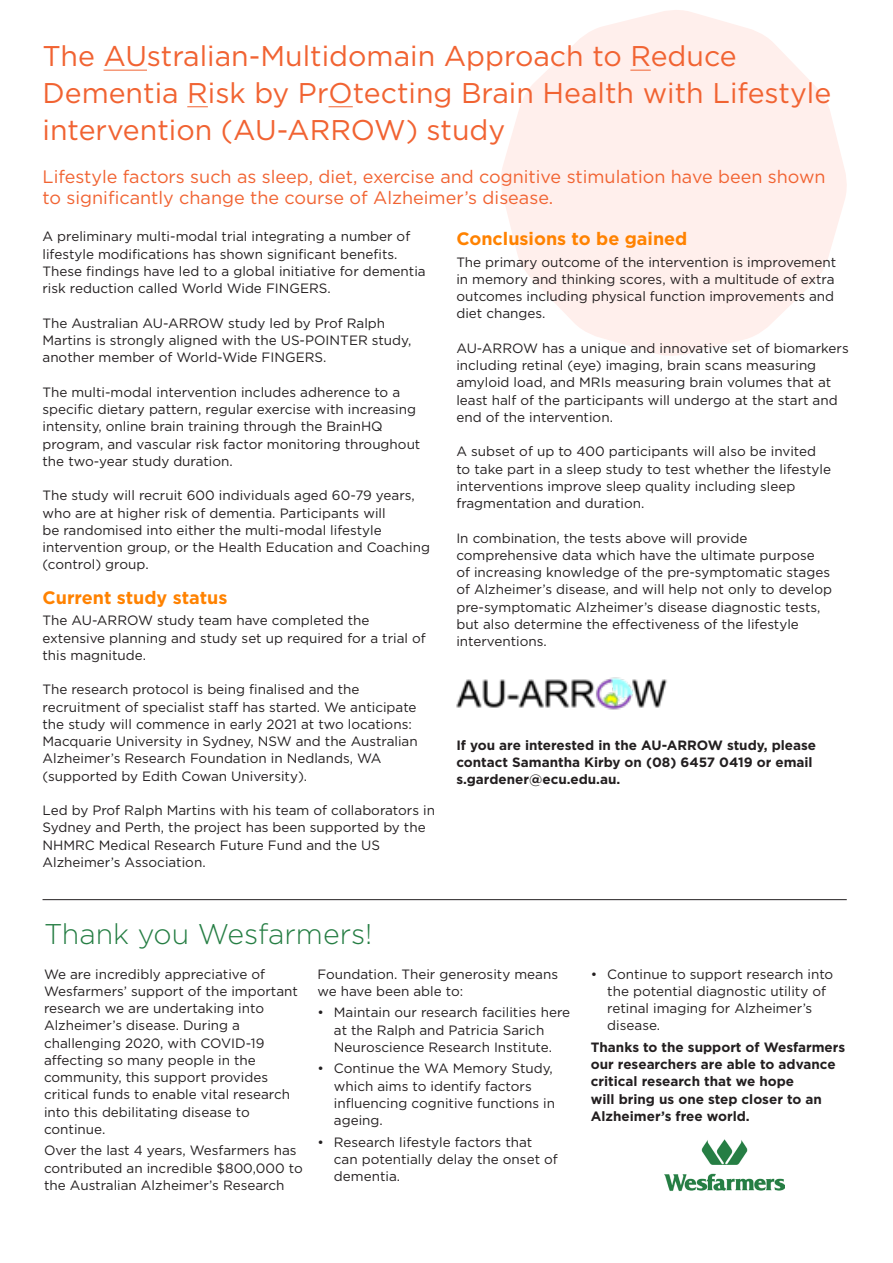
<style>
.page{position:relative;width:893px;height:1263px;background:#fff}
.page>*{position:absolute;margin:0;border:0;box-sizing:border-box;transform-origin:0 0}
.t1{font:28.5px/36.6px "Gotham";color:#f16332}
.t2{font:300 28.5px "Gotham";color:#267e44}
.t3{font:18px/21px "Gotham";color:#f16332}
.t4{font:700 18px "Gotham";color:#ff8200}
.t5{font:13.5px/17.2px "Gotham";color:#231f20}
.t6{font:700 13.5px/17.2px "Gotham";color:#231f20}
</style>
<div class="page">
<svg style="left:501px;top:10px;width:346px;height:346px;fill:#ffefec"></svg>
<hr style="left:104px;top:70px;width:43px;height:1px;background:#f16332">
<svg style="left:630px;top:70px;width:21px;height:1px"></svg>
<svg style="left:187px;top:106px;width:21px;height:1px"></svg>
<svg style="left:329px;top:106px;width:24px;height:1px"></svg>
<hr style="left:43px;top:899px;width:804px;height:1px;background:#231f20">
<img style="left:456px;top:677px;width:211px;height:33px">
<img style="left:664px;top:1139px;width:120px;height:52px">
<p class="t1" style="left:43px;top:37px;width:790px">The AUstralian-Multidomain Approach to Reduce<br>Dementia Risk by PrOtecting Brain Health with Lifestyle intervention (AU-ARROW) study</p>
<p class="t3" style="left:43px;top:166px;width:785px">Lifestyle factors such as sleep, diet, exercise and cognitive stimulation have been shown to significantly change the course of Alzheimer’s disease.</p>
<p class="t5" style="left:43px;top:228px;width:385px">A preliminary multi-modal trial integrating a number of lifestyle modifications has shown significant benefits.<br>These findings have led to a global initiative for dementia risk reduction called World Wide FINGERS.</p>
<p class="t5" style="left:43px;top:314px;width:370px">The Australian AU-ARROW study led by Prof Ralph<br>Martins is strongly aligned with the US-POINTER study, another member of World-Wide FINGERS.</p>
<p class="t5" style="left:43px;top:383px;width:379px">The multi-modal intervention includes adherence to a specific dietary pattern, regular exercise with increasing intensity, online brain training through the BrainHQ program, and vascular risk factor monitoring throughout the two-year study duration.</p>
<p class="t5" style="left:43px;top:487px;width:389px">The study will recruit 600 individuals aged 60-79 years, who are at higher risk of dementia. Participants will<br>be randomised into either the multi-modal lifestyle intervention group, or the Health Education and Coaching (control) group.</p>
<p class="t4" style="left:43px;top:587px;width:186px">Current study status</p>
<p class="t5" style="left:43px;top:612px;width:385px">The AU-ARROW study team have completed the extensive planning and study set up required for a trial of this magnitude.</p>
<p class="t5" style="left:43px;top:681px;width:377px">The research protocol is being finalised and the recruitment of specialist staff has started. We anticipate the study will commence in early 2021 at two locations:<br>Macquarie University in Sydney, NSW and the Australian Alzheimer’s Research Foundation in Nedlands, WA (supported by Edith Cowan University).</p>
<p class="t5" style="left:43px;top:801px;width:394px">Led by Prof Ralph Martins with his team of collaborators in<br>Sydney and Perth, the project has been supported by the<br>NHMRC Medical Research Future Fund and the US</p>
<p class="t5" style="left:43px;top:853px;width:165px">Alzheimer’s Association.</p>
<p class="t4" style="left:456px;top:228px;width:233px">Conclusions to be gained</p>
<p class="t5" style="left:456px;top:253px;width:381px">The primary outcome of the intervention is improvement in memory and thinking scores, with a multitude of extra outcomes including physical function improvements and diet changes.</p>
<p class="t5" style="left:456px;top:339px;width:394px">AU-ARROW has a unique and innovative set of biomarkers including retinal (eye) imaging, brain scans measuring amyloid load, and MRIs measuring brain volumes that at least half of the participants will undergo at the start and end of the intervention.</p>
<p class="t5" style="left:456px;top:443px;width:376px">A subset of up to 400 participants will also be invited to take part in a sleep study to test whether the lifestyle interventions improve sleep quality including sleep fragmentation and duration.</p>
<p class="t5" style="left:456px;top:529px;width:377px">In combination, the tests above will provide comprehensive data which have the ultimate purpose<br>of increasing knowledge of the pre-symptomatic stages of Alzheimer’s disease, and will help not only to develop pre-symptomatic Alzheimer’s disease diagnostic tests, but also determine the effectiveness of the lifestyle interventions.</p>
<p class="t6" style="left:456px;top:736px;width:361px">If you are interested in the AU-ARROW study, please contact Samantha Kirby on (08) 6457 0419 or email s.gardener@ecu.edu.au.</p>
<p class="t2" style="left:44px;top:918px;width:330px">Thank you Wesfarmers!</p>
<p class="t5" style="left:44px;top:965px;width:255px">We are incredibly appreciative of<br>Wesfarmers’ support of the important research we are undertaking into<br>Alzheimer’s disease. During a challenging 2020, with COVID-19 affecting so many people in the community, this support provides critical funds to enable vital research into this debilitating disease to continue.</p>
<p class="t5" style="left:44px;top:1142px;width:260px">Over the last 4 years, Wesfarmers has contributed an incredible $800,000 to the Australian Alzheimer’s Research</p>
<p class="t5" style="left:317px;top:965px;width:242px">Foundation. Their generosity means we have been able to:</p>
<p class="t5" style="left:334px;top:1004px;width:238px;text-indent:-16px">• Maintain our research facilities here at the Ralph and Patricia Sarich<br>Neuroscience Research Institute.</p>
<p class="t5" style="left:334px;top:1060px;width:223px;text-indent:-16px">• Continue the WA Memory Study, which aims to identify factors influencing cognitive functions in ageing.</p>
<p class="t5" style="left:334px;top:1133px;width:225px;text-indent:-16px">• Research lifestyle factors that can potentially delay the onset of dementia.</p>
<p class="t5" style="left:607px;top:965px;width:228px;text-indent:-16px">• Continue to support research into the potential diagnostic utility of retinal imaging for Alzheimer’s disease.</p>
<p class="t6" style="left:591px;top:1038px;width:256px">Thanks to the support of Wesfarmers our researchers are able to advance critical research that we hope<br>will bring us one step closer to an<br>Alzheimer’s free world.</p>
</div>
